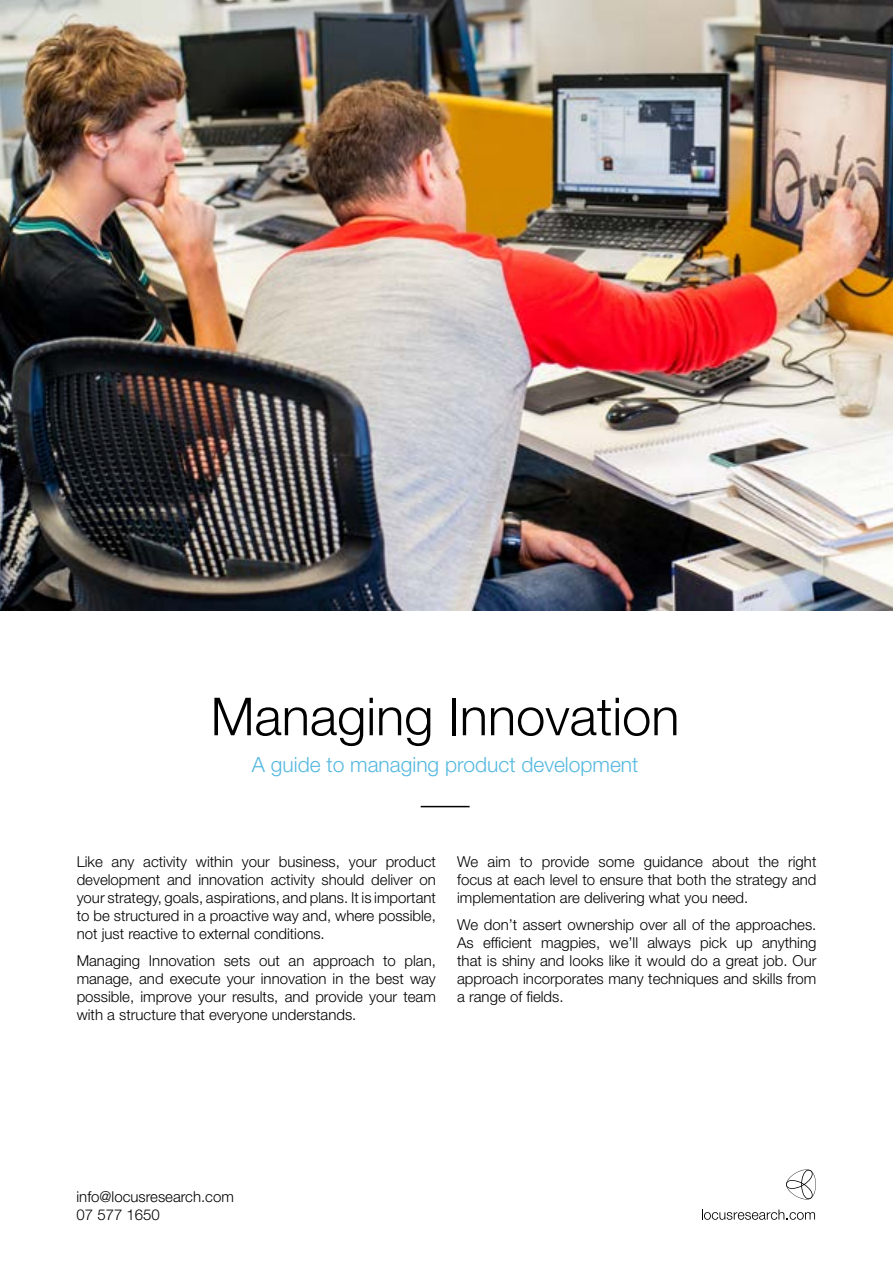
<style>
.page{position:relative;width:893px;height:1263px;background:#fff}
.page>*{position:absolute;margin:0;border:0;box-sizing:border-box;transform-origin:0 0}
._1__H1_-_K{font:300 52.5px "Helvetica Neue LT Std";color:#000}
._1__H2_-_K{font:300 21px "Helvetica Neue LT Std";color:#57b9e0}
._1__Body_K{font:300 15px/18px "Helvetica Neue LT Std";color:#000;text-align:justify}
</style>
<div class="page">
<svg style="left:702px;top:1209px;width:113px;height:11px"></svg>
<svg style="left:786px;top:1169px;width:30px;height:30px"></svg>
<hr style="left:421px;top:806px;width:49px;height:1px;background:#000">
<img style="left:0;top:0;width:893px;height:610px">
<p class="_1__H1_-_K" style="left:211px;top:684px;width:470px">Managing Innovation</p>
<p class="_1__H2_-_K" style="left:252px;top:752px;width:388px">A guide to managing product development</p>
<p class="_1__Body_K" style="left:77px;top:852px;width:361px">Like any activity within your business, your product development and innovation activity should deliver on your strategy, goals, aspirations, and plans. It is important to be structured in a proactive way and, where possible, not just reactive to external conditions.</p>
<p class="_1__Body_K" style="left:77px;top:951px;width:361px">Managing Innovation sets out an approach to plan, manage, and execute your innovation in the best way possible, improve your results, and provide your team with a structure that everyone understands.</p>
<p class="_1__Body_K" style="left:457px;top:852px;width:361px">We aim to provide some guidance about the right focus at each level to ensure that both the strategy and implementation are delivering what you need.</p>
<p class="_1__Body_K" style="left:457px;top:915px;width:361px">We don’t assert ownership over all of the approaches.<br>As efficient magpies, we’ll always pick up anything that is shiny and looks like it would do a great job. Our approach incorporates many techniques and skills from a range of fields.</p>
<p class="_1__Body_K" style="left:77px;top:1187px;width:159px">info@locusresearch.com<br>07 577 1650</p>
</div>
